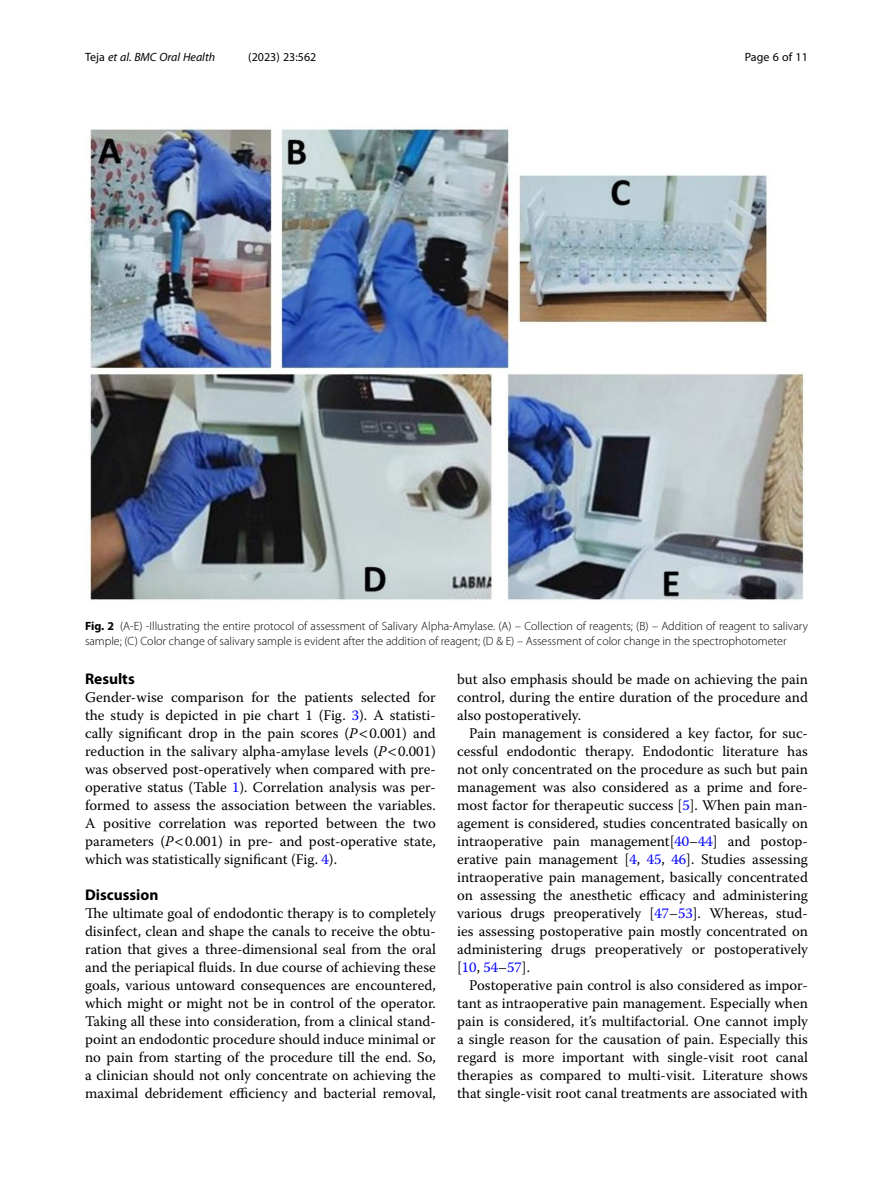
<style>
.page{position:relative;width:893px;height:1191px;background:#fff}
.page>*{position:absolute;margin:0;border:0;box-sizing:border-box;transform-origin:0 0}
.Head_1{font:700 15.45px "Myriad Pro";color:#000}
.Body_Text{font:14.7px/18px "Warnock Pro";color:#000;text-align:justify}
.Body_Text_Indent{font:14.7px/18px "Warnock Pro";color:#000;text-align:justify}
.Figure_Caption{font:300 12px/15px "Myriad Pro";color:#000}
.t1{font:italic 12px "Myriad Pro";color:#000}
.t2{font:12px "Myriad Pro";color:#000}
.s1{font-style:normal}
.s2{font-weight:700}
.s3{color:#00f}
.s4{font-style:italic}
</style>
<div class="page">
<img style="left:90px;top:126px;width:715px;height:474px">
<p class="t1" style="left:85px;top:50px;width:132px"><span class="s1">Teja</span> et al. BMC Oral Health</p>
<p class="t2" style="left:248px;top:50px;width:70px">(2023) 23:562</p>
<p class="t2" style="left:745px;top:50px;width:65px">Page 6 of 11</p>
<p class="Figure_Caption" style="left:85px;top:618px;width:724px"><span class="s2">Fig. 2</span> (A-E) -Illustrating the entire protocol of assessment of Salivary Alpha-Amylase. (A) – Collection of reagents; (B) – Addition of reagent to salivary sample; (C) Color change of salivary sample is evident after the addition of reagent; (D &amp; E) – Assessment of color change in the spectrophotometer</p>
<p class="Head_1" style="left:85px;top:669px;width:51px">Results</p>
<p class="Body_Text" style="left:85px;top:688px;width:352px">Gender-wise comparison for the patients selected for the study is depicted in pie chart 1 (Fig. <span class="s3">3</span>). A statisti&shy;cally significant drop in the pain scores (<span class="s4">P</span> 0.001) and reduction in the salivary alpha-amylase levels (<span class="s4">P</span> 0.001) was observed post-operatively when compared with pre&shy;operative status (Table <span class="s3">1</span>). Correlation analysis was per&shy;formed to assess the association between the variables.<br>A positive correlation was reported between the two parameters (<span class="s4">P</span> 0.001) in pre- and post-operative state, which was statistically significant (Fig. <span class="s3">4</span>).</p>
<p class="Head_1" style="left:85px;top:885px;width:75px">Discussion</p>
<p class="Body_Text" style="left:85px;top:904px;width:352px">The ultimate goal of endodontic therapy is to completely disinfect, clean and shape the canals to receive the obtu&shy;ration that gives a three-dimensional seal from the oral and the periapical fluids. In due course of achieving these goals, various untoward consequences are encountered, which might or might not be in control of the operator.<br>Taking all these into consideration, from a clinical stand&shy;point an endodontic procedure should induce minimal or no pain from starting of the procedure till the end. So, a clinician should not only concentrate on achieving the maximal debridement efficiency and bacterial removal,</p>
<p class="Body_Text" style="left:457px;top:670px;width:352px">but also emphasis should be made on achieving the pain control, during the entire duration of the procedure and also postoperatively.</p>
<p class="Body_Text_Indent" style="left:457px;top:724px;width:352px;text-indent:12px">Pain management is considered a key factor, for suc&shy;cessful endodontic therapy. Endodontic literature has not only concentrated on the procedure as such but pain management was also considered as a prime and fore&shy;most factor for therapeutic success [<span class="s3">5</span>]. When pain man&shy;agement is considered, studies concentrated basically on intraoperative pain management[<span class="s3">40</span>–<span class="s3">44</span>] and postop&shy;erative pain management [<span class="s3">4</span>, <span class="s3">45</span>, <span class="s3">46</span>]. Studies assessing intraoperative pain management, basically concentrated on assessing the anesthetic efficacy and administering various drugs preoperatively [<span class="s3">47</span>–<span class="s3">53</span>]. Whereas, stud&shy;ies assessing postoperative pain mostly concentrated on administering drugs preoperatively or postoperatively [<span class="s3">10</span>, <span class="s3">54</span>–<span class="s3">57</span>].</p>
<p class="Body_Text_Indent" style="left:457px;top:976px;width:352px;text-indent:12px">Postoperative pain control is also considered as impor&shy;tant as intraoperative pain management. Especially when pain is considered, it’s multifactorial. One cannot imply a single reason for the causation of pain. Especially this regard is more important with single-visit root canal therapies as compared to multi-visit. Literature shows that single-visit root canal treatments are associated with</p>
</div>
